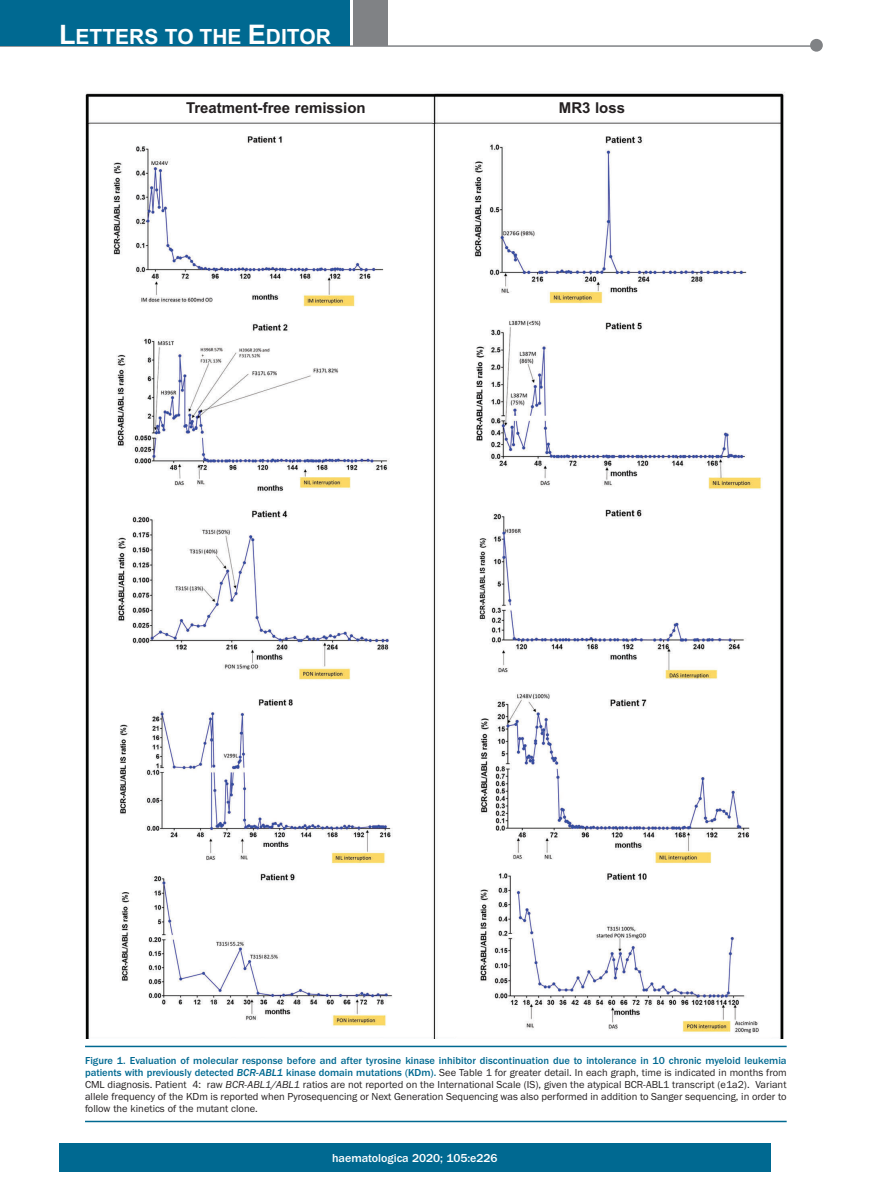
<style>
.page{position:relative;width:893px;height:1191px;background:#fff}
.page>*{position:absolute;margin:0;border:0;box-sizing:border-box;transform-origin:0 0}
.t1{font:700 21px "Arial";color:#fff}
.t2{font:700 15px "Arial";color:#231f20}
.t3{font:500 12px "Franklin Gothic";color:#fff}
.t4{font:10.5px/12px "Franklin Gothic";color:#231f20;text-align:justify}
.s1{font-size:27px}
.s2{font-weight:500;color:#006991}
.s3{font-weight:500;font-style:italic;color:#006991}
.s4{font-style:italic}
</style>
<div class="page">
<div style="left:59px;top:1143px;width:712px;height:28px;background:#006991"></div>
<hr style="left:0;top:45px;width:820px;height:2px;background:#808285">
<div style="left:810px;top:39px;width:13px;height:13px;background:#808285;border-radius:50%"></div>
<div style="left:354px;top:0;width:34px;height:45px;background:#808285"></div>
<div style="left:0;top:0;width:350px;height:45px;background:#006991"></div>
<img style="left:85px;top:92px;width:700px;height:946px">
<hr style="left:85px;top:1045px;width:702px;height:2px;background:#006991">
<hr style="left:85px;top:1120px;width:702px;height:2px;background:#006991">
<h1 class="t1" style="left:59px;top:25px;width:273px"><span class="s1">L</span>ETTERS TO THE <span class="s1">E</span>DITOR</h1>
<h2 class="t2" style="left:186px;top:99px;width:181px">Treatment-free remission</h2>
<h2 class="t2" style="left:559px;top:99px;width:68px">MR3 loss</h2>
<p class="t4" style="left:85px;top:1054px;width:703px"><span class="s2">Figure 1. Evaluation of molecular response before and after tyrosine kinase inhibitor discontinuation due to intolerance in 10 chronic myeloid leukemia patients with previously detected</span> <span class="s3">BCR-ABL1</span> <span class="s2">kinase domain mutations (KDm).</span> See Table 1 for greater detail. In each graph, time is indicated in months from CML diagnosis. Patient 4: raw <span class="s4">BCR-ABL1/ABL1</span> ratios are not reported on the International Scale (IS), given the atypical BCR-ABL1 transcript (e1a2). Variant allele frequency of the KDm is reported when Pyrosequencing or Next Generation Sequencing was also performed in addition to Sanger sequencing, in order to follow the kinetics of the mutant clone.</p>
<p class="t3" style="left:332px;top:1150px;width:167px">haematologica 2020; 105:e226</p>
</div>
